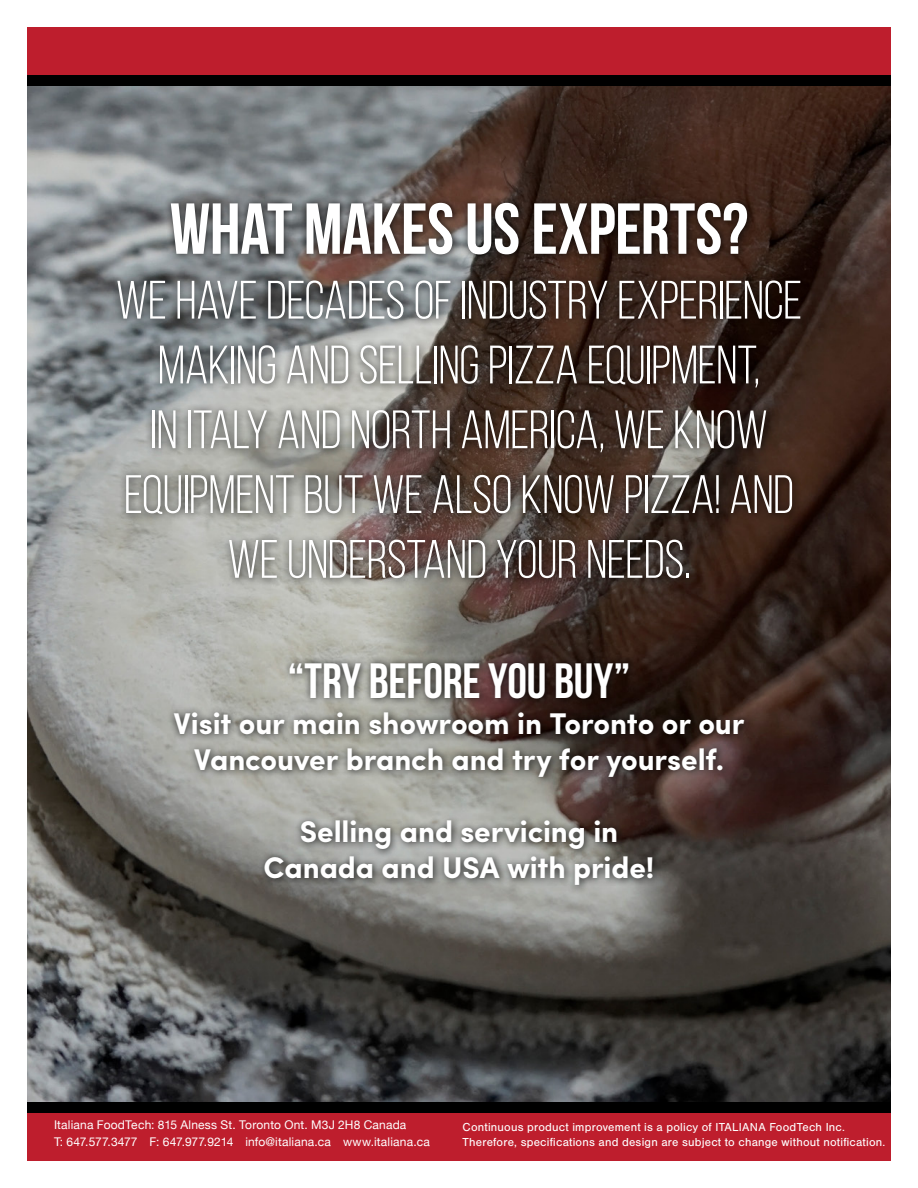
<style>
.page{position:relative;width:918px;height:1188px;background:#fff}
.page>*{position:absolute;margin:0;border:0;box-sizing:border-box;transform-origin:0 0}
.t1{font:700 72px "Bebas Neue";letter-spacing:-.005em;color:#fff}
.t2{font:54px/64.8px "Bebas Neue";letter-spacing:-.005em;color:#fff;text-align:center}
.t3{font:700 49.5px "Bebas Neue";letter-spacing:-.005em;color:#fff}
.t4{font:700 30px/36px "Sofia Pro";letter-spacing:-.005em;color:#fff;text-align:center}
.t5{font:12px/15px "Nimbus San";letter-spacing:.015em;color:#fff}
.t6{font:12px/16.5px "Helvetica Neue";letter-spacing:.015em;color:#fff}
</style>
<div class="page">
<img style="left:28px;top:86px;width:862px;height:1016px">
<div style="left:0;top:1113px;width:918px;height:75px;background:#be1e2d"></div>
<div style="left:0;top:1102px;width:918px;height:11px;background:#000"></div>
<div style="left:111px;top:196px;width:698px;height:391px;background:#000;opacity:.83"></div>
<div style="left:167px;top:655px;width:586px;height:239px;background:#000;opacity:.83"></div>
<div style="left:0;top:0;width:918px;height:75px;background:#be1e2d"></div>
<div style="left:1px;top:75px;width:917px;height:11px;background:#000"></div>
<div style="left:0;top:0;width:918px;height:1188px;border:27px solid #fff"></div>
<h1 class="t1" style="left:170px;top:189px;width:580px">WHAT MAKES US EXPERTS?</h1>
<p class="t2" style="left:116px;top:267px;width:688px">WE HAVE DECADES OF INDUSTRY EXPERIENCE MAKING AND SELLING PIZZA EQUIPMENT,<br>IN ITALY AND NORTH AMERICA, WE KNOW EQUIPMENT BUT WE ALSO KNOW PIZZA! AND WE UNDERSTAND YOUR NEEDS.</p>
<p class="t3" style="left:288px;top:653px;width:344px">“TRY BEFORE YOU BUY”</p>
<p class="t4" style="left:173px;top:703px;width:573px">Visit our main showroom in Toronto or our<br>Vancouver branch and try for yourself.</p>
<p class="t4" style="left:264px;top:811px;width:392px">Selling and servicing in<br>Canada and USA with pride!</p>
<p class="t6" style="left:54px;top:1117px;width:377px">Italiana FoodTech: 815 Alness St. Toronto Ont. M3J 2H8 Canada<br>T: 647.577.3477 F: 647.977.9214 info@italiana.ca www.italiana.ca</p>
<p class="t5" style="left:463px;top:1120px;width:424px">Continuous product improvement is a policy of ITALIANA FoodTech Inc.<br>Therefore, specifications and design are subject to change without notification.</p>
</div>
